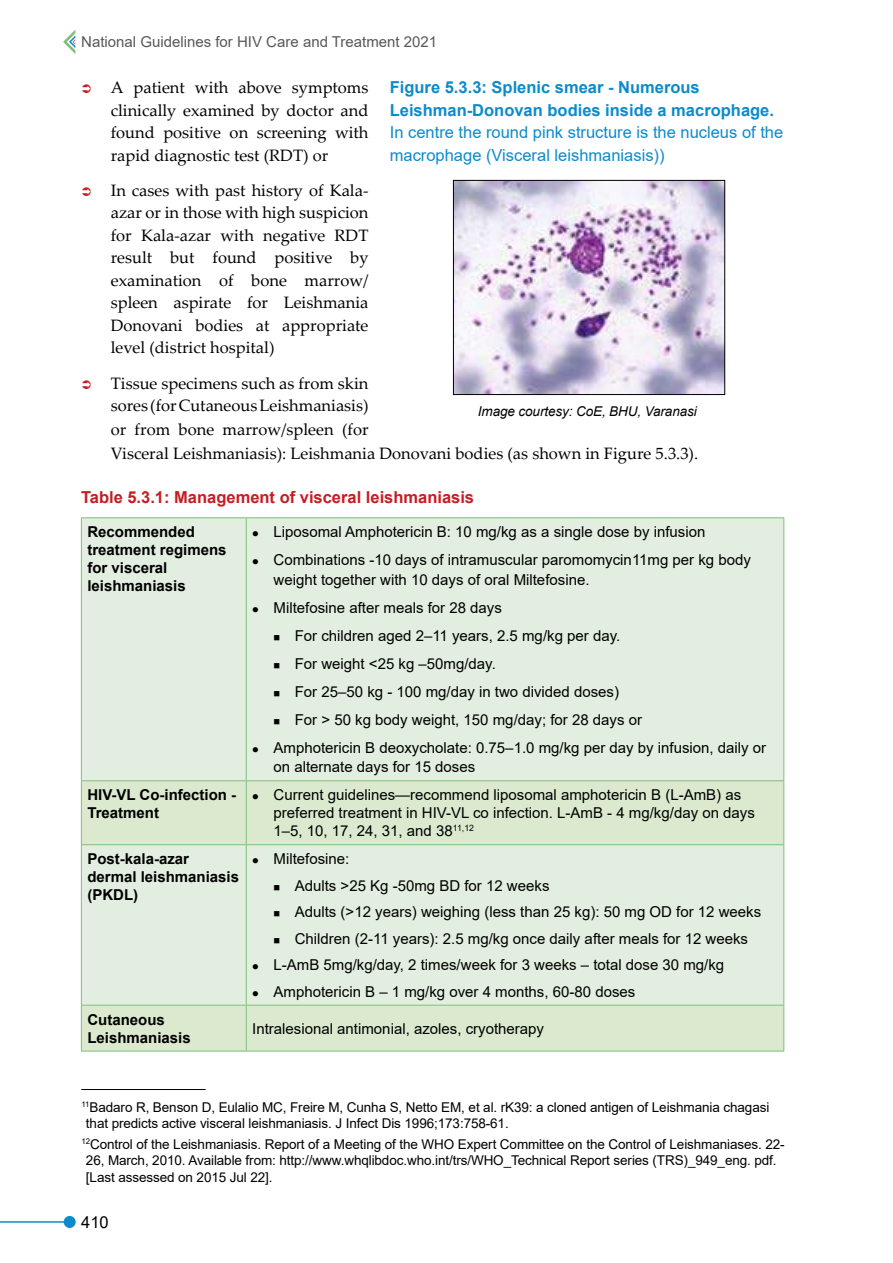
<style>
.page{position:relative;width:893px;height:1263px;background:#fff}
.page>*{position:absolute;margin:0;border:0;box-sizing:border-box;transform-origin:0 0}
.t1{font:16.5px/22.5px "Palatino Linotype";color:#000;text-align:justify}
.t2{font:16.5px/22.5px "Arial";color:#0b8bcc}
.t3{font:700 16.5px/22.5px "Arial";color:#0b8bcc}
.t4{font:700 16.5px "Arial";color:#c61d23}
.t5{font:16.5px "Arial";color:#000}
.t6{font:15px/28px "Arial";color:#000}
.t7{font:700 15px/18px "Arial";color:#000}
.t8{font:15px "Arial";color:#58595b}
.t9{font:13.5px/16.5px "Arial";letter-spacing:-.01em;color:#000}
.t10{font:italic 13.5px "Arial";letter-spacing:-.01em;color:#000}
</style>
<div class="page">
<hr style="left:0;top:1221px;width:70px;height:2px;background:#0b8bcc">
<div style="left:64px;top:1216px;width:12px;height:12px;background:#0b8bcc;border-radius:50%"></div>
<svg style="left:63px;top:30px;width:12px;height:24px"></svg>
<div style="left:82px;top:518px;width:701px;height:262px;background:#e2eedf"></div>
<svg style="left:82px;top:781px;width:701px;height:270px;background:#deecd8"></svg>
<hr style="left:81px;top:517px;width:165px;height:1px;background:#80be7b">
<hr style="left:81px;top:518px;width:1px;height:262px;background:#80be7b">
<hr style="left:246px;top:517px;width:538px;height:1px;background:#80be7b">
<hr style="left:246px;top:518px;width:1px;height:262px;background:#80be7b">
<hr style="left:783px;top:518px;width:1px;height:262px;background:#80be7b">
<hr style="left:81px;top:780px;width:165px;height:1px;background:#80be7b">
<hr style="left:81px;top:781px;width:1px;height:63px;background:#80be7b">
<hr style="left:246px;top:780px;width:538px;height:1px;background:#80be7b">
<hr style="left:246px;top:781px;width:1px;height:63px;background:#80be7b">
<hr style="left:783px;top:781px;width:1px;height:63px;background:#80be7b">
<hr style="left:81px;top:844px;width:165px;height:1px;background:#80be7b">
<hr style="left:81px;top:845px;width:1px;height:160px;background:#80be7b">
<hr style="left:246px;top:844px;width:538px;height:1px;background:#80be7b">
<hr style="left:246px;top:845px;width:1px;height:160px;background:#80be7b">
<hr style="left:783px;top:845px;width:1px;height:160px;background:#80be7b">
<hr style="left:81px;top:1005px;width:165px;height:1px;background:#80be7b">
<hr style="left:81px;top:1005px;width:1px;height:46px;background:#80be7b">
<hr style="left:246px;top:1005px;width:538px;height:1px;background:#80be7b">
<hr style="left:246px;top:1005px;width:1px;height:46px;background:#80be7b">
<hr style="left:783px;top:1005px;width:1px;height:46px;background:#80be7b">
<hr style="left:81px;top:1051px;width:165px;height:1px;background:#80be7b">
<hr style="left:246px;top:1051px;width:538px;height:1px;background:#80be7b">
<hr style="left:81px;top:1089px;width:125px;height:1px;background:#000">
<img style="left:455px;top:182px;width:268px;height:211px">
<div style="left:453px;top:180px;width:272px;height:215px;border:1px solid #000"></div>
<svg style="left:253px;top:531px;width:5px;height:6px"></svg>
<svg style="left:253px;top:559px;width:5px;height:6px"></svg>
<svg style="left:253px;top:607px;width:5px;height:5px"></svg>
<svg style="left:274px;top:635px;width:5px;height:5px"></svg>
<svg style="left:274px;top:663px;width:5px;height:5px"></svg>
<svg style="left:274px;top:691px;width:5px;height:5px"></svg>
<svg style="left:274px;top:719px;width:5px;height:5px"></svg>
<svg style="left:253px;top:747px;width:5px;height:5px"></svg>
<svg style="left:253px;top:794px;width:5px;height:5px"></svg>
<svg style="left:253px;top:858px;width:5px;height:5px"></svg>
<svg style="left:274px;top:885px;width:5px;height:5px"></svg>
<svg style="left:274px;top:911px;width:5px;height:5px"></svg>
<svg style="left:274px;top:938px;width:5px;height:5px"></svg>
<svg style="left:253px;top:964px;width:5px;height:5px"></svg>
<svg style="left:253px;top:991px;width:5px;height:5px"></svg>
<p class="t8" style="left:81px;top:31px;width:358px">National Guidelines for HIV Care and Treatment 2021</p>
<p class="t1" style="left:111px;top:76px;width:259px">A patient with above symptoms clinically examined by doctor and found positive on screening with rapid diagnostic test (RDT) or</p>
<p class="t1" style="left:111px;top:178px;width:259px">In cases with past history of Kala&shy;azar or in those with high suspicion for Kala-azar with negative RDT result but found positive by examination of bone marrow/ spleen aspirate for Leishmania Donovani bodies at appropriate level (district hospital)</p>
<p class="t1" style="left:111px;top:371px;width:259px">Tissue specimens such as from skin sores (for Cutaneous Leishmaniasis)</p>
<p class="t1" style="left:111px;top:417px;width:589px;line-height:24px">or from bone marrow/spleen (for<br>Visceral Leishmaniasis): Leishmania Donovani bodies (as shown in Figure 5.3.3).</p>
<p class="t4" style="left:81px;top:485px;width:395px">Table 5.3.1: Management of visceral leishmaniasis</p>
<p class="t7" style="left:87px;top:523px;width:141px">Recommended treatment regimens for visceral leishmaniasis</p>
<p class="t6" style="left:273px;top:518px;width:479px">Liposomal Amphotericin B: 10 mg/kg as a single dose by infusion<br>Combinations -10 days of intramuscular paromomycin11mg per kg body</p>
<p class="t3" style="left:390px;top:76px;width:386px">Figure 5.3.3: Splenic smear - Numerous<br>Leishman-Donovan bodies inside a macrophage.</p>
<p class="t2" style="left:390px;top:121px;width:395px">In centre the round pink structure is the nucleus of the macrophage (Visceral leishmaniasis))</p>
<p class="t10" style="left:478px;top:402px;width:220px">Image courtesy: CoE, BHU, Varanasi</p>
<p class="t6" style="left:273px;top:565px;width:317px">weight together with 10 days of oral Miltefosine.<br>Miltefosine after meals for 28 days</p>
<p class="t6" style="left:295px;top:621px;width:327px">For children aged 2–11 years, 2.5 mg/kg per day.</p>
<p class="t6" style="left:295px;top:649px;width:203px">For weight &lt;25 kg –50mg/day.</p>
<p class="t6" style="left:295px;top:677px;width:326px">For 25–50 kg - 100 mg/day in two divided doses)</p>
<p class="t6" style="left:295px;top:705px;width:349px">For &gt; 50 kg body weight, 150 mg/day; for 28 days or</p>
<p class="t6" style="left:273px;top:733px;width:494px">Amphotericin B deoxycholate: 0.75–1.0 mg/kg per day by infusion, daily or</p>
<p class="t6" style="left:273px;top:753px;width:203px">on alternate days for 15 doses</p>
<p class="t7" style="left:87px;top:786px;width:150px">HIV-VL Co-infection -<br>Treatment</p>
<p class="t6" style="left:273px;top:786px;width:483px;line-height:18px">Current guidelines—recommend liposomal amphotericin B (L-AmB) as preferred treatment in HIV-VL co infection. L-AmB - 4 mg/kg/day on days<br>1–5, 10, 17, 24, 31, and 38<sup>11,12</sup></p>
<p class="t7" style="left:87px;top:850px;width:153px">Post-kala-azar dermal leishmaniasis (PKDL)</p>
<p class="t6" style="left:273px;top:845px;width:77px">Miltefosine:</p>
<p class="t6" style="left:295px;top:871px;width:256px">Adults &gt;25 Kg -50mg BD for 12 weeks</p>
<p class="t6" style="left:295px;top:898px;width:468px">Adults (&gt;12 years) weighing (less than 25 kg): 50 mg OD for 12 weeks</p>
<p class="t6" style="left:295px;top:924px;width:455px">Children (2-11 years): 2.5 mg/kg once daily after meals for 12 weeks</p>
<p class="t6" style="left:273px;top:951px;width:452px">L-AmB 5mg/kg/day, 2 times/week for 3 weeks – total dose 30 mg/kg</p>
<p class="t6" style="left:273px;top:977px;width:363px">Amphotericin B – 1 mg/kg over 4 months, 60-80 doses</p>
<p class="t7" style="left:87px;top:1010px;width:105px">Cutaneous<br>Leishmaniasis</p>
<p class="t6" style="left:252px;top:1014px;width:293px">Intralesional antimonial, azoles, cryotherapy</p>
<p class="t9" style="left:86px;top:1099px;width:685px;text-indent:-4px"><sup>11</sup>Badaro R, Benson D, Eulalio MC, Freire M, Cunha S, Netto EM, et al. rK39: a cloned antigen of Leishmania chagasi that predicts active visceral leishmaniasis. J Infect Dis 1996;173:758-61.</p>
<p class="t9" style="left:86px;top:1136px;width:700px;text-indent:-4px"><sup>12</sup>Control of the Leishmaniasis. Report of a Meeting of the WHO Expert Committee on the Control of Leishmaniases. 22-<br>26, March, 2010. Available from: http://www.whqlibdoc.who.int/trs/WHO_Technical Report series (TRS)_949_eng. pdf. [Last assessed on 2015 Jul 22].</p>
<p class="t5" style="left:81px;top:1211px;width:29px">410</p>
</div>
